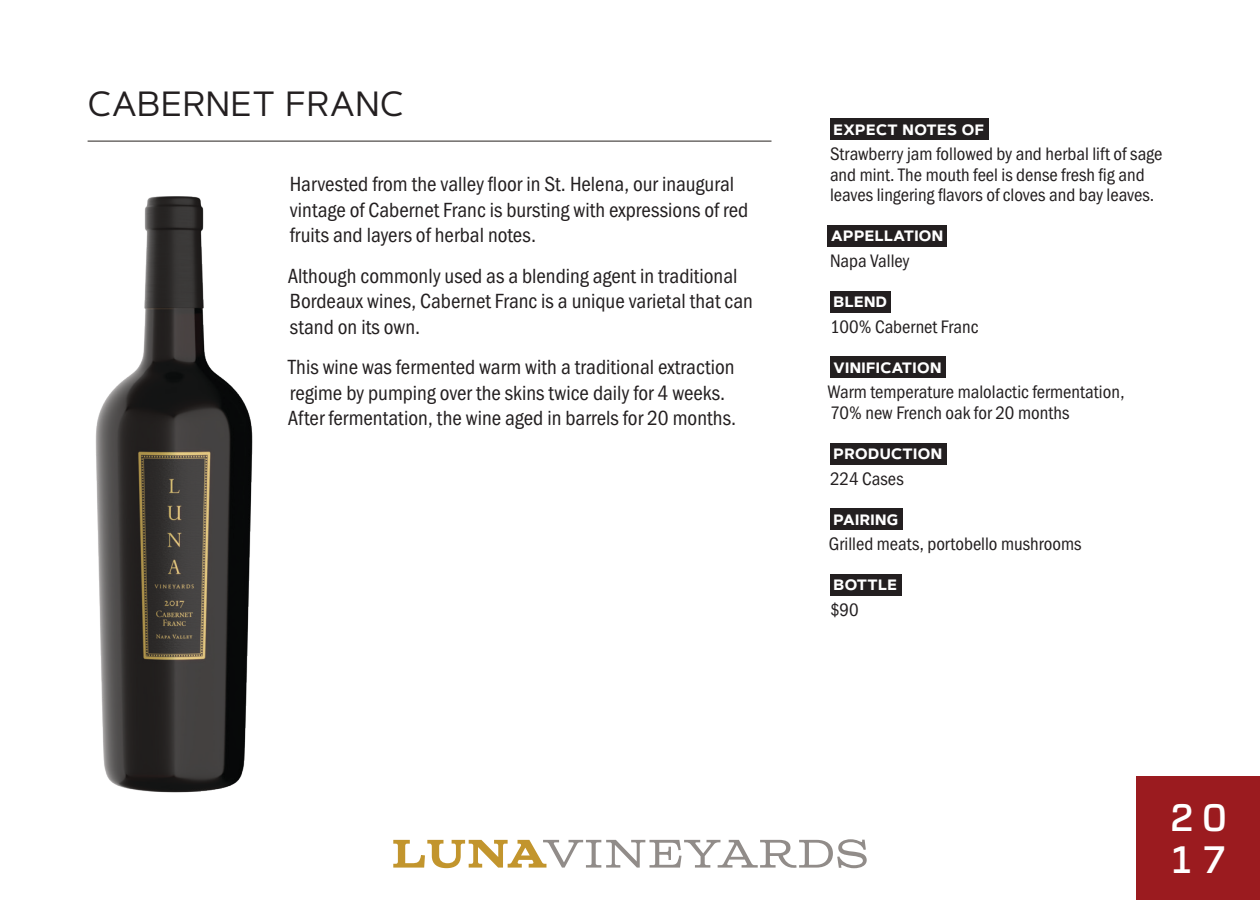
<style>
.page{position:relative;width:1260px;height:900px;background:#fff}
.page>*{position:absolute;margin:0;border:0;box-sizing:border-box;transform-origin:0 0}
.t1{font:600 40px/41.2px "URW Dock";color:#fff}
.t2{font:35px "Artegra Sans";color:#231f20}
.t3{font:21.25px/25.5px "Franklin Gothic URW Con Boo";color:#231f20}
.t4{font:18.75px/20.5px "Franklin Gothic URW Con Boo";color:#231f20}
.t5{font:700 15px "Artegra Sans";letter-spacing:.025em;color:#fff}
</style>
<div class="page">
<svg style="left:393px;top:839px;width:474px;height:30px"></svg>
<hr style="left:88px;top:141px;width:684px;height:1px;background:#27221e">
<div style="left:830px;top:119px;width:158px;height:21px;background:#231f20"></div>
<div style="left:828px;top:225px;width:119px;height:22px;background:#231f20"></div>
<div style="left:830px;top:291px;width:61px;height:21px;background:#231f20"></div>
<div style="left:830px;top:357px;width:115px;height:21px;background:#231f20"></div>
<div style="left:830px;top:443px;width:116px;height:21px;background:#231f20"></div>
<div style="left:830px;top:509px;width:72px;height:21px;background:#231f20"></div>
<div style="left:830px;top:574px;width:71px;height:22px;background:#231f20"></div>
<div style="left:1136px;top:776px;width:124px;height:124px;background:#9b1b1f"></div>
<img style="left:95px;top:196px;width:158px;height:597px">
<h2 class="t2" style="left:88px;top:79px;width:318px">CABERNET FRANC</h2>
<p class="t3" style="left:290px;top:171px;width:460px">Harvested from the valley floor in St. Helena, our inaugural vintage of Cabernet Franc is bursting with expressions of red fruits and layers of herbal notes.</p>
<p class="t3" style="left:288px;top:263px;width:467px">Although commonly used as a blending agent in traditional<br>Bordeaux wines, Cabernet Franc is a unique varietal that can stand on its own.</p>
<p class="t3" style="left:288px;top:354px;width:450px">This wine was fermented warm with a traditional extraction regime by pumping over the skins twice daily for 4 weeks.<br>After fermentation, the wine aged in barrels for 20 months.</p>
<p class="t5" style="left:834px;top:118px;width:152px">EXPECT NOTES OF</p>
<p class="t4" style="left:830px;top:143px;width:334px">Strawberry jam followed by and herbal lift of sage and mint. The mouth feel is dense fresh fig and leaves lingering flavors of cloves and bay leaves.</p>
<p class="t5" style="left:831px;top:225px;width:114px">APPELLATION</p>
<p class="t4" style="left:830px;top:250px;width:81px">Napa Valley</p>
<p class="t5" style="left:834px;top:291px;width:55px">BLEND</p>
<p class="t4" style="left:830px;top:316px;width:150px">100% Cabernet Franc</p>
<p class="t5" style="left:834px;top:356px;width:109px">VINIFICATION</p>
<p class="t4" style="left:827px;top:381px;width:299px">Warm temperature malolactic fermentation,<br>70% new French oak for 20 months</p>
<p class="t5" style="left:834px;top:443px;width:110px">PRODUCTION</p>
<p class="t4" style="left:830px;top:468px;width:75px">224 Cases</p>
<p class="t5" style="left:834px;top:508px;width:66px">PAIRING</p>
<p class="t4" style="left:829px;top:533px;width:254px">Grilled meats, portobello mushrooms</p>
<p class="t5" style="left:834px;top:574px;width:65px">BOTTLE</p>
<p class="t4" style="left:830px;top:599px;width:30px">$90</p>
<h1 class="t1" style="left:1169px;top:796px;width:59px">20<br>17</h1>
</div>
